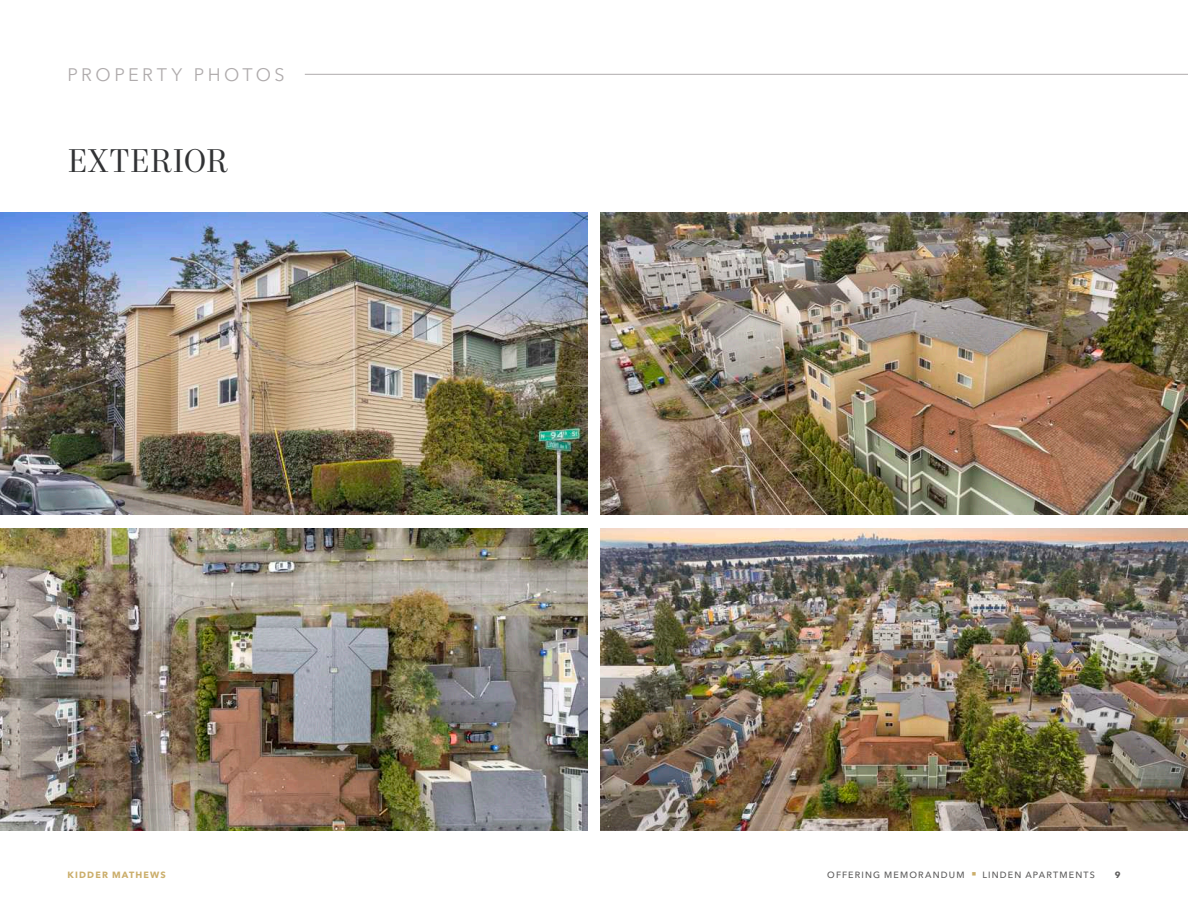
<style>
.page{position:relative;width:1188px;height:918px;background:#fff}
.page>*{position:absolute;margin:0;border:0;box-sizing:border-box;transform-origin:0 0}
.Headline_-_Level_2{font:33px "Mort Modern 08";color:#313234}
.Section_Identifier{font:18px "Avenir Next LT Pro";letter-spacing:.185em;color:#afabac}
.t1{font:500 9px "Avenir Next LT Pro";letter-spacing:.13em;color:#5e5d5d}
.t2{font:700 9px "Avenir Next LT Pro";letter-spacing:.13em;color:#cbae6b}
.t3{font:700 9px "Avenir Next LT Pro";color:#5e5d5d}
.s1{color:#cbae6b}
</style>
<div class="page">
<img style="left:0;top:213px;width:587px;height:302px">
<img style="left:0;top:528px;width:587px;height:302px">
<img style="left:601px;top:213px;width:587px;height:301px">
<img style="left:601px;top:528px;width:587px;height:302px">
<hr style="left:305px;top:74px;width:883px;height:1px;background:#afabac">
<p class="Section_Identifier" style="left:68px;top:64px;width:219px">PROPERTY PHOTOS</p>
<p class="Headline_-_Level_2" style="left:68px;top:141px;width:162px">EXTERIOR</p>
<p class="t2" style="left:68px;top:869px;width:100px">KIDDER MATHEWS</p>
<p class="t1" style="left:827px;top:869px;width:269px">OFFERING MEMORANDUM <span class="s1">■</span> LINDEN APARTMENTS</p>
<p class="t3" style="left:1115px;top:869px;width:7px">9</p>
</div>
